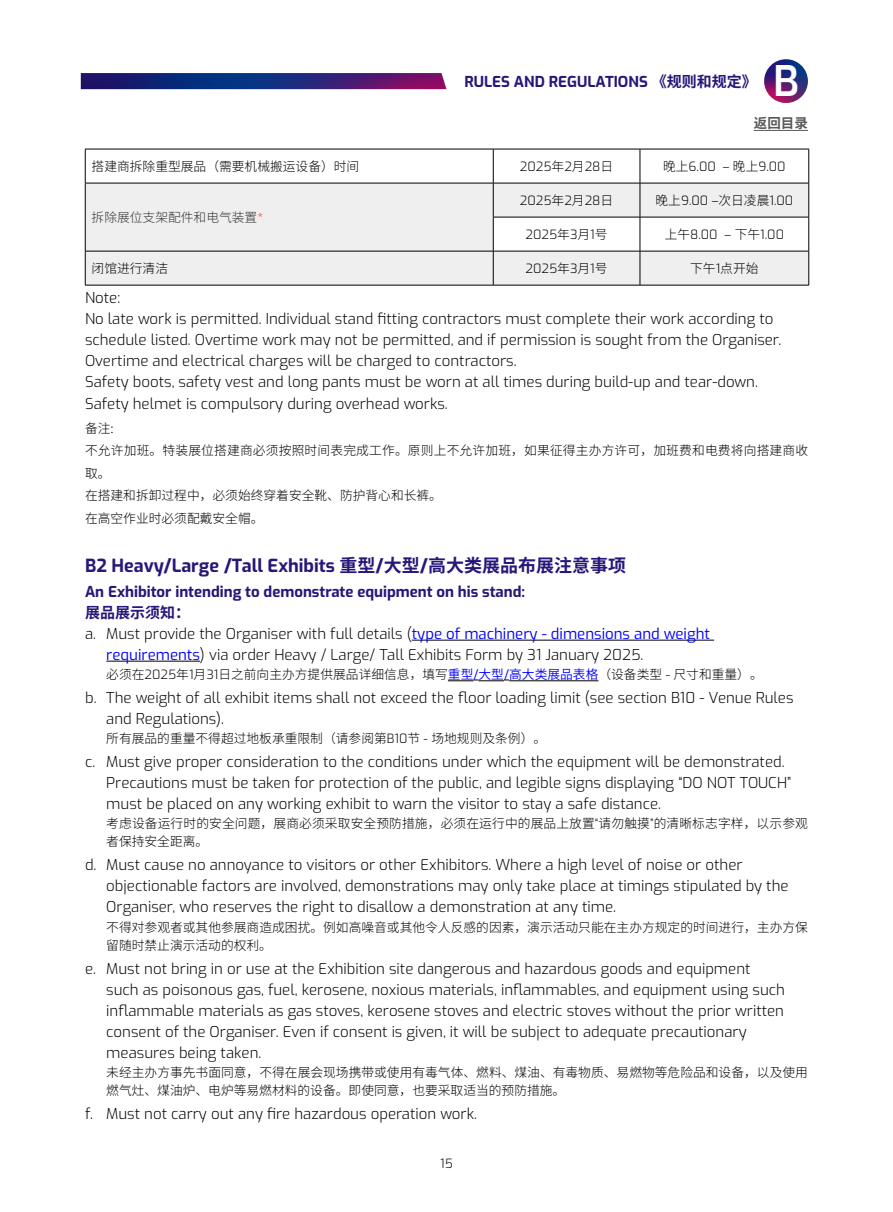
<style>
.page{position:relative;width:893px;height:1212px;background:#fff}
.page>*{position:absolute;margin:0;border:0;box-sizing:border-box;transform-origin:0 0}
.t1{font:600 42px "Exo";color:#fff}
.大标题{font:700 18px "Exo";color:#261778}
.基本段落英文副本{font:300 15px/21px "Exo";color:#000}
.基本段落英文{font:300 15px/21px "Exo";color:#000}
.小小标题{font:700 15px "Exo";color:#261778}
.小小标题-2{font:700 15px "Source Han Sans CN";color:#261778}
.目录大标题{font:700 13.5px "Source Han Sans CN";color:#595757}
.基本段落中文副本{font:300 12.75px/18px "Source Han Sans CN";color:#000}
.基本段落中文{font:300 12.75px "Exo";color:#000}
.基本段落中文-2{font:300 12.75px "Source Han Sans CN";color:#000}
.基本段落中文-3{font:300 12.75px "Source Han Sans CN";color:#333}
.s1{font-family:"Source Han Sans CN"}
.s2{font-family:"Exo";color:#f00}
.s3{font-family:"Exo"}
.s4{font-weight:400;color:#00f}
.s5{font-family:"Exo";font-weight:400;color:#00f}
</style>
<div class="page">
<img style="left:764px;top:59px;width:44px;height:44px;border-radius:21px">
<img style="left:81px;top:73px;width:365px;height:16px">
<hr style="left:412px;top:640px;width:302px;height:1px;background:#000">
<hr style="left:106px;top:661px;width:94px;height:1px;background:#000">
<svg style="left:448px;top:680px;width:61px;height:1px"></svg>
<hr style="left:509px;top:680px;width:89px;height:1px;background:#000">
<svg style="left:86px;top:184px;width:722px;height:101px;fill:#efefef"></svg>
<hr style="left:85px;top:149px;width:408px;height:1px;background:#000">
<hr style="left:85px;top:149px;width:1px;height:34px;background:#000">
<hr style="left:493px;top:149px;width:147px;height:1px;background:#000">
<hr style="left:493px;top:149px;width:1px;height:34px;background:#000">
<hr style="left:640px;top:149px;width:169px;height:1px;background:#000">
<hr style="left:640px;top:149px;width:1px;height:34px;background:#000">
<hr style="left:808px;top:149px;width:1px;height:34px;background:#000">
<hr style="left:85px;top:183px;width:408px;height:1px;background:#000">
<hr style="left:85px;top:183px;width:1px;height:34px;background:#000">
<hr style="left:85px;top:217px;width:1px;height:34px;background:#000">
<hr style="left:493px;top:183px;width:147px;height:1px;background:#000">
<hr style="left:493px;top:183px;width:1px;height:34px;background:#000">
<hr style="left:640px;top:183px;width:169px;height:1px;background:#000">
<hr style="left:640px;top:183px;width:1px;height:34px;background:#000">
<hr style="left:808px;top:183px;width:1px;height:34px;background:#000">
<hr style="left:493px;top:217px;width:147px;height:1px;background:#000">
<hr style="left:493px;top:217px;width:1px;height:34px;background:#000">
<hr style="left:640px;top:217px;width:169px;height:1px;background:#000">
<hr style="left:640px;top:217px;width:1px;height:34px;background:#000">
<hr style="left:808px;top:217px;width:1px;height:34px;background:#000">
<hr style="left:85px;top:251px;width:408px;height:1px;background:#000">
<hr style="left:85px;top:251px;width:1px;height:34px;background:#000">
<hr style="left:493px;top:251px;width:147px;height:1px;background:#000">
<hr style="left:493px;top:251px;width:1px;height:34px;background:#000">
<hr style="left:640px;top:251px;width:169px;height:1px;background:#000">
<hr style="left:640px;top:251px;width:1px;height:34px;background:#000">
<hr style="left:808px;top:251px;width:1px;height:34px;background:#000">
<hr style="left:85px;top:285px;width:408px;height:1px;background:#000">
<hr style="left:493px;top:285px;width:147px;height:1px;background:#000">
<hr style="left:640px;top:285px;width:169px;height:1px;background:#000">
<hr style="left:754px;top:130px;width:54px;height:1px;background:#595757">
<p class="小小标题" style="left:464px;top:70px;width:294px">RULES AND REGULATIONS <span class="s1">《规则和规定》</span></p>
<h1 class="t1" style="left:773px;top:51px;width:27px">B</h1>
<p class="目录大标题" style="left:754px;top:116px;width:55px">返回目录</p>
<p class="基本段落中文-2" style="left:92px;top:159px;width:269px">搭建商拆除重型展品（需要机械搬运设备）时间</p>
<p class="基本段落中文" style="left:520px;top:157px;width:95px">2025<span class="s1">年</span>2<span class="s1">月</span>28<span class="s1">日</span></p>
<p class="基本段落中文" style="left:663px;top:157px;width:124px"><span class="s1">晚上</span>6.00 – <span class="s1">晚上</span>9.00</p>
<p class="基本段落中文-3" style="left:92px;top:210px;width:173px">拆除展位支架配件和电气装置<span class="s2">*</span></p>
<p class="基本段落中文" style="left:520px;top:191px;width:95px">2025<span class="s1">年</span>2<span class="s1">月</span>28<span class="s1">日</span></p>
<p class="基本段落中文" style="left:656px;top:191px;width:139px"><span class="s1">晚上</span>9.00 –<span class="s1">次日凌晨</span>1.00</p>
<p class="基本段落中文" style="left:526px;top:225px;width:84px">2025<span class="s1">年</span>3<span class="s1">月</span>1<span class="s1">号</span></p>
<p class="基本段落中文" style="left:665px;top:225px;width:121px"><span class="s1">上午</span>8.00 – <span class="s1">下午</span>1.00</p>
<p class="基本段落中文-2" style="left:92px;top:261px;width:78px">闭馆进行清洁</p>
<p class="基本段落中文" style="left:526px;top:259px;width:84px">2025<span class="s1">年</span>3<span class="s1">月</span>1<span class="s1">号</span></p>
<p class="基本段落中文-2" style="left:690px;top:261px;width:70px">下午<span class="s3">1</span>点开始</p>
<p class="基本段落英文" style="left:85px;top:286px;width:37px">Note:</p>
<p class="基本段落英文" style="left:85px;top:307px;width:698px">No late work is permitted. Individual stand fitting contractors must complete their work according to schedule listed. Overtime work may not be permitted, and if permission is sought from the Organiser.<br>Overtime and electrical charges will be charged to contractors.</p>
<p class="基本段落英文" style="left:85px;top:370px;width:674px">Safety boots, safety vest and long pants must be worn at all times during build-up and tear-down.</p>
<p class="基本段落英文" style="left:85px;top:392px;width:364px">Safety helmet is compulsory during overhead works.</p>
<p class="基本段落中文副本" style="left:85px;top:419px;width:30px">备注:</p>
<p class="基本段落中文副本" style="left:85px;top:440px;width:725px;line-height:22.5px">不允许加班。特装展位搭建商必须按照时间表完成工作。原则上不允许加班，如果征得主办方许可，加班费和电费将向搭建商收取。</p>
<p class="基本段落中文副本" style="left:85px;top:487px;width:358px">在搭建和拆卸过程中，必须始终穿着安全靴、防护背心和长裤。</p>
<p class="基本段落中文副本" style="left:85px;top:509px;width:180px">在高空作业时必须配戴安全帽。</p>
<p class="大标题" style="left:85px;top:553px;width:543px">B2 Heavy/Large /Tall Exhibits <span class="s1">重型</span>/<span class="s1">大型</span>/<span class="s1">高大类展品布展注意事项</span></p>
<p class="小小标题" style="left:85px;top:580px;width:441px">An Exhibitor intending to demonstrate equipment on his stand:</p>
<p class="小小标题-2" style="left:85px;top:604px;width:107px">展品展示须知：</p>
<p class="基本段落英文副本" style="left:106px;top:622px;width:605px;text-indent:-21px">a. Must provide the Organiser with full details (<span class="s4">type of machinery - dimensions and weight requirements</span>) via order Heavy / Large/ Tall Exhibits Form by 31 January 2025.</p>
<p class="基本段落中文副本" style="left:106px;top:665px;width:658px">必须在<span class="s3">2025</span>年<span class="s3">1</span>月<span class="s3">31</span>日之前向主办方提供展品详细信息，填写<span class="s4">重型</span><span class="s5">/</span><span class="s4">大型</span><span class="s5">/</span><span class="s4">高大类展品表格</span>（设备类型 <span class="s3">-</span> 尺寸和重量）。</p>
<p class="基本段落英文副本" style="left:106px;top:686px;width:689px;text-indent:-21px">b. The weight of all exhibit items shall not exceed the floor loading limit (see section B10 - Venue Rules and Regulations).</p>
<p class="基本段落中文副本" style="left:106px;top:730px;width:441px">所有展品的重量不得超过地板承重限制（请参阅第<span class="s3">B10</span>节 <span class="s3">-</span> 场地规则及条例）。</p>
<p class="基本段落英文副本" style="left:106px;top:750px;width:686px;text-indent:-21px">c. Must give proper consideration to the conditions under which the equipment will be demonstrated.<br>Precautions must be taken for protection of the public, and legible signs displaying “DO NOT TOUCH” must be placed on any working exhibit to warn the visitor to stay a safe distance.</p>
<p class="基本段落中文副本" style="left:106px;top:815px;width:703px">考虑设备运行时的安全问题，展商必须采取安全预防措施，必须在运行中的展品上放置<span class="s3">“</span>请勿触摸<span class="s3">”</span>的清晰标志字样，以示参观者保持安全距离。</p>
<p class="基本段落英文副本" style="left:106px;top:854px;width:684px;text-indent:-21px">d. Must cause no annoyance to visitors or other Exhibitors. Where a high level of noise or other objectionable factors are involved, demonstrations may only take place at timings stipulated by the<br>Organiser, who reserves the right to disallow a demonstration at any time.</p>
<p class="基本段落中文副本" style="left:106px;top:918px;width:703px">不得对参观者或其他参展商造成困扰。例如高噪音或其他令人反感的因素，演示活动只能在主办方规定的时间进行，主办方保留随时禁止演示活动的权利。</p>
<p class="基本段落英文副本" style="left:106px;top:957px;width:680px;text-indent:-21px">e. Must not bring in or use at the Exhibition site dangerous and hazardous goods and equipment such as poisonous gas, fuel, kerosene, noxious materials, inflammables, and equipment using such inflammable materials as gas stoves, kerosene stoves and electric stoves without the prior written consent of the Organiser. Even if consent is given, it will be subject to adequate precautionary measures being taken.</p>
<p class="基本段落中文副本" style="left:106px;top:1063px;width:703px">未经主办方事先书面同意，不得在展会现场携带或使用有毒气体、燃料、煤油、有毒物质、易燃物等危险品和设备，以及使用燃气灶、煤油炉、电炉等易燃材料的设备。即使同意，也要采取适当的预防措施。</p>
<p class="基本段落英文副本" style="left:85px;top:1102px;width:393px">f. Must not carry out any fire hazardous operation work.</p>
<p class="基本段落中文" style="left:440px;top:1154px;width:14px">15</p>
</div>
